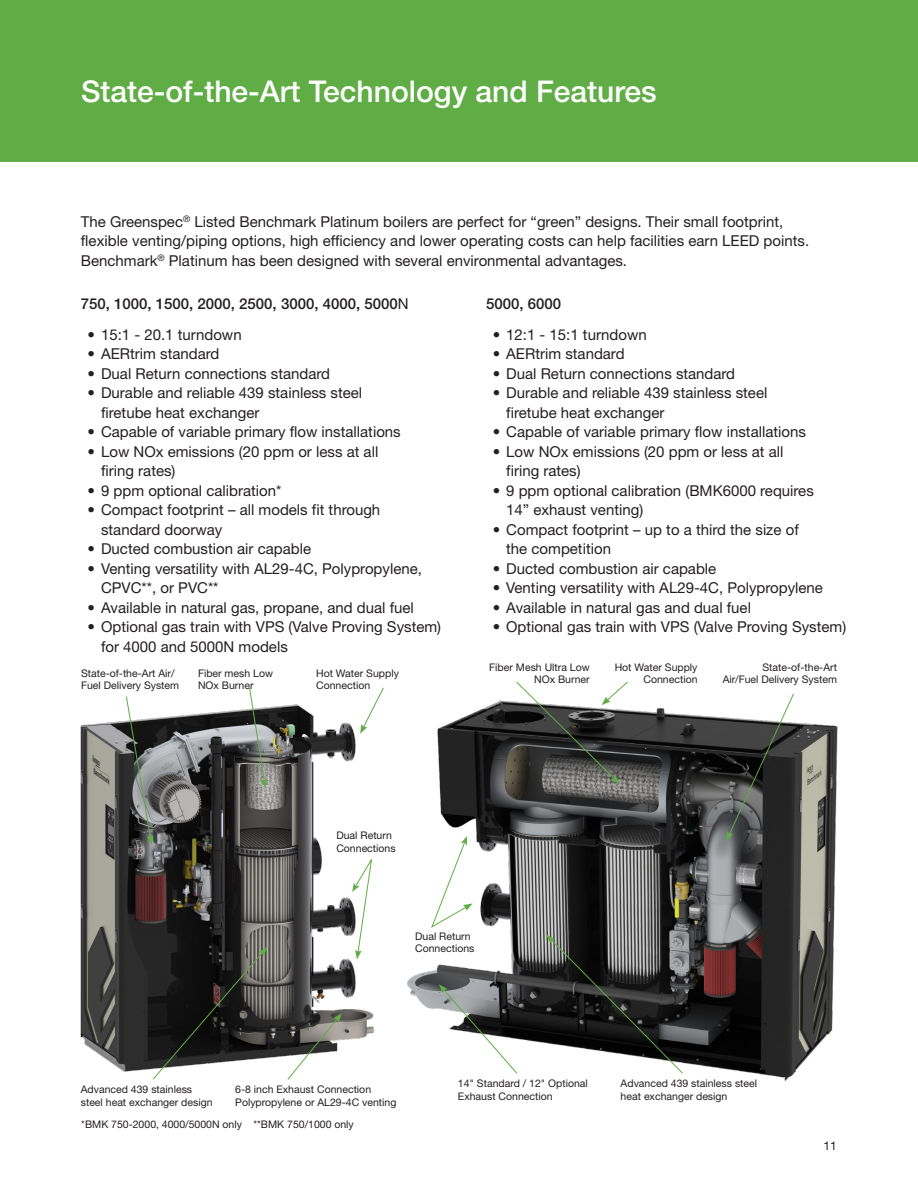
<style>
.page{position:relative;width:918px;height:1188px;background:#fff}
.page>*{position:absolute;margin:0;border:0;box-sizing:border-box;transform-origin:0 0}
.bodycopy{font:500 30px "Helvetica Neue LT Std";color:#fff}
.bodycopy-2{font:15px/19.5px "Helvetica Neue LT Std";color:#231f20}
.bodycopy-3{font:500 15px "Helvetica Neue LT Std";color:#231f20}
.bodycopy-4{font:12px "Helvetica Neue LT Std";color:#231f20}
.bodycopy-5{font:10.5px/12.6px "Helvetica Neue LT Std";color:#231f20}
.s1{font-weight:400}
</style>
<div class="page">
<div style="left:0;top:0;width:918px;height:162px;background:#60ad45"></div>
<svg style="left:378px;top:687px;width:6px;height:9px"></svg>
<img style="left:80px;top:696px;width:300px;height:376px">
<svg style="left:287px;top:1013px;width:55px;height:67px"></svg>
<svg style="left:249px;top:688px;width:18px;height:100px"></svg>
<svg style="left:152px;top:947px;width:115px;height:133px;background:#3f3f3d"></svg>
<svg style="left:126px;top:696px;width:27px;height:149px;background:#6c706d"></svg>
<svg style="left:352px;top:857px;width:20px;height:102px"></svg>
<img style="left:407px;top:700px;width:431px;height:381px">
<svg style="left:546px;top:935px;width:137px;height:139px;background:#4f504f"></svg>
<svg style="left:726px;top:693px;width:68px;height:148px"></svg>
<svg style="left:516px;top:681px;width:113px;height:103px"></svg>
<svg style="left:431px;top:836px;width:42px;height:92px"></svg>
<svg style="left:439px;top:984px;width:79px;height:90px"></svg>
<p class="bodycopy" style="left:81px;top:74px;width:577px">State-of-the-Art Technology and Features</p>
<p class="bodycopy-2" style="left:81px;top:211px;width:730px">The Greenspec<sup>®</sup> Listed Benchmark Platinum boilers are perfect for “green” designs. Their small footprint, flexible venting/piping options, high efficiency and lower operating costs can help facilities earn LEED points.<br>Benchmark<sup>®</sup> Platinum has been designed with several environmental advantages.</p>
<p class="bodycopy-3" style="left:81px;top:295px;width:329px">750, 1000, 1500, 2000, 2500, 3000, 4000, 5000<span class="s1">N</span></p>
<p class="bodycopy-2" style="left:88px;top:324px;width:156px">• 15:1 - 20.1 turndown</p>
<p class="bodycopy-2" style="left:88px;top:344px;width:133px">• AERtrim standard</p>
<p class="bodycopy-2" style="left:88px;top:363px;width:244px">• Dual Return connections standard</p>
<p class="bodycopy-2" style="left:101px;top:383px;width:263px;text-indent:-13px">• Durable and reliable 439 stainless steel firetube heat exchanger</p>
<p class="bodycopy-2" style="left:88px;top:422px;width:315px">• Capable of variable primary flow installations</p>
<p class="bodycopy-2" style="left:101px;top:441px;width:279px;text-indent:-13px">• Low NOx emissions (20 ppm or less at all firing rates)</p>
<p class="bodycopy-2" style="left:88px;top:480px;width:195px">• 9 ppm optional calibration*</p>
<p class="bodycopy-2" style="left:101px;top:500px;width:281px;text-indent:-13px">• Compact footprint – all models fit through standard doorway</p>
<p class="bodycopy-2" style="left:88px;top:539px;width:225px">• Ducted combustion air capable</p>
<p class="bodycopy-2" style="left:101px;top:558px;width:322px;text-indent:-13px">• Venting versatility with AL29-4C, Polypropylene,<br>CPVC**, or PVC**</p>
<p class="bodycopy-2" style="left:88px;top:597px;width:328px">• Available in natural gas, propane, and dual fuel</p>
<p class="bodycopy-2" style="left:101px;top:617px;width:342px;text-indent:-13px">• Optional gas train with VPS (Valve Proving System) for 4000 and 5000N models</p>
<p class="bodycopy-3" style="left:486px;top:295px;width:77px">5000, 6000</p>
<p class="bodycopy-2" style="left:493px;top:324px;width:156px">• 12:1 - 15:1 turndown</p>
<p class="bodycopy-2" style="left:493px;top:344px;width:133px">• AERtrim standard</p>
<p class="bodycopy-2" style="left:493px;top:363px;width:244px">• Dual Return connections standard</p>
<p class="bodycopy-2" style="left:506px;top:383px;width:263px;text-indent:-14px">• Durable and reliable 439 stainless steel firetube heat exchanger</p>
<p class="bodycopy-2" style="left:493px;top:422px;width:315px">• Capable of variable primary flow installations</p>
<p class="bodycopy-2" style="left:506px;top:441px;width:279px;text-indent:-14px">• Low NOx emissions (20 ppm or less at all firing rates)</p>
<p class="bodycopy-2" style="left:506px;top:480px;width:309px;text-indent:-14px">• 9 ppm optional calibration (BMK6000 requires<br>14” exhaust venting)</p>
<p class="bodycopy-2" style="left:506px;top:519px;width:294px;text-indent:-14px">• Compact footprint – up to a third the size of the competition</p>
<p class="bodycopy-2" style="left:493px;top:558px;width:225px">• Ducted combustion air capable</p>
<p class="bodycopy-2" style="left:493px;top:578px;width:332px">• Venting versatility with AL29-4C, Polypropylene</p>
<p class="bodycopy-2" style="left:493px;top:597px;width:260px">• Available in natural gas and dual fuel</p>
<p class="bodycopy-2" style="left:493px;top:617px;width:355px">• Optional gas train with VPS (Valve Proving System)</p>
<p class="bodycopy-5" style="left:81px;top:667px;width:100px">State-of-the-Art Air/<br>Fuel Delivery System</p>
<p class="bodycopy-5" style="left:198px;top:667px;width:77px">Fiber mesh Low<br>NOx Burner</p>
<p class="bodycopy-5" style="left:316px;top:667px;width:84px">Hot Water Supply<br>Connection</p>
<p class="bodycopy-5" style="left:489px;top:661px;width:102px;text-align:right">Fiber Mesh Ultra Low<br>NOx Burner</p>
<p class="bodycopy-5" style="left:615px;top:661px;width:84px;text-align:right">Hot Water Supply<br>Connection</p>
<p class="bodycopy-5" style="left:723px;top:661px;width:116px;text-align:right">State-of-the-Art<br>Air/Fuel Delivery System</p>
<p class="bodycopy-5" style="left:336px;top:829px;width:61px">Dual Return<br>Connections</p>
<p class="bodycopy-5" style="left:415px;top:930px;width:61px">Dual Return<br>Connections</p>
<p class="bodycopy-5" style="left:81px;top:1083px;width:133px">Advanced 439 stainless steel heat exchanger design</p>
<p class="bodycopy-5" style="left:235px;top:1083px;width:163px">6-8 inch Exhaust Connection<br>Polypropylene or AL29-4C venting</p>
<p class="bodycopy-5" style="left:81px;top:1118px;width:274px">*BMK 750-2000, 4000/5000N only **BMK 750/1000 only</p>
<p class="bodycopy-5" style="left:458px;top:1077px;width:131px">14" Standard / 12" Optional<br>Exhaust Connection</p>
<p class="bodycopy-5" style="left:621px;top:1077px;width:138px">Advanced 439 stainless steel heat exchanger design</p>
<p class="bodycopy-4" style="left:823px;top:1139px;width:15px">11</p>
</div>
